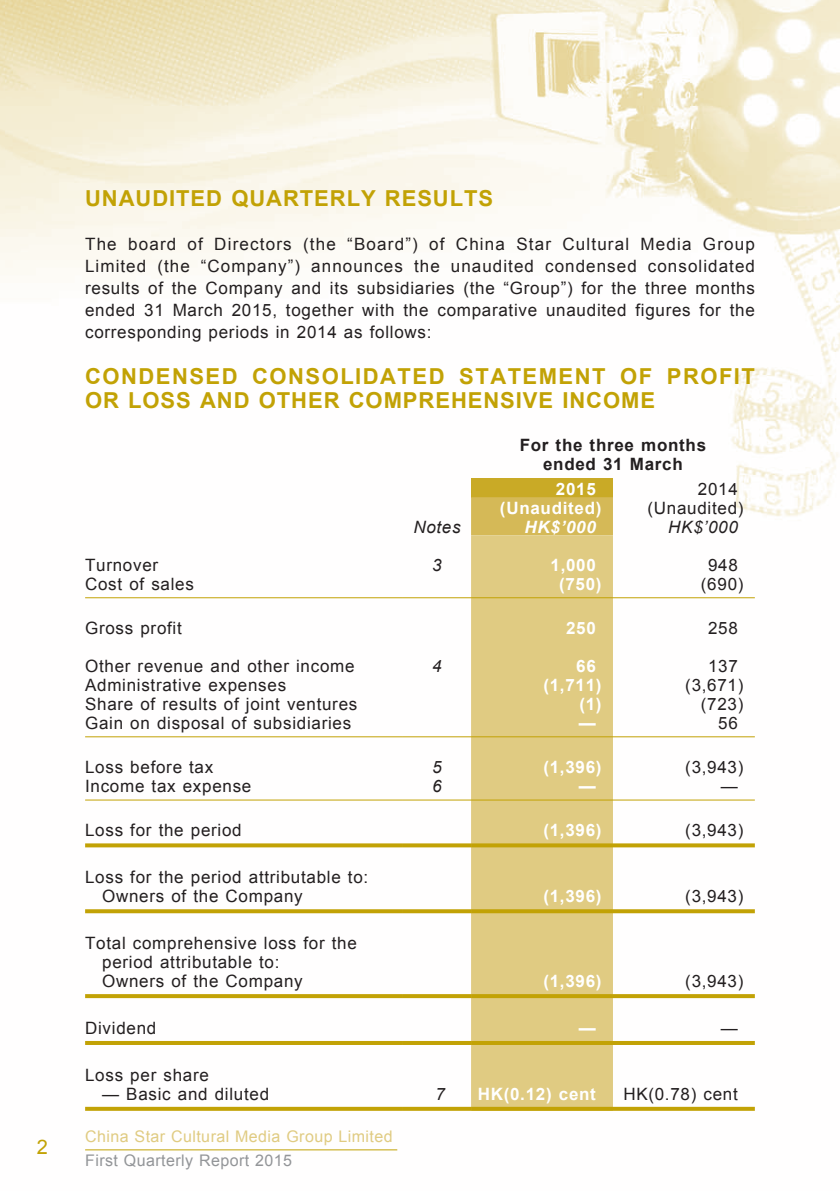
<style>
.page{position:relative;width:840px;height:1191px;background:#fff}
.page>*{position:absolute;margin:0;border:0;box-sizing:border-box;transform-origin:0 0}
.t1{font:700 22px/24px "Arial";letter-spacing:.065em;color:#c2a205}
.t2{font:700 22px "Arial";letter-spacing:.04em;color:#c2a205}
.t3{font:20px "Arial";color:#c2a205}
.t4{font:17px/22px "Arial";letter-spacing:.04em;color:#231f20}
.t5{font:700 17px "Arial";letter-spacing:.04em;color:#fff}
.t6{font:700 17px/19px "Arial";letter-spacing:.04em;color:#231f20;text-align:center}
.t7{font:italic 17px "Arial";letter-spacing:.04em;color:#231f20}
.t8{font:italic 700 17px "Arial";color:#fff}
.t9{font:16px "Arial";letter-spacing:.03em;color:#e0cb82}
.t10{font:16px "Arial";letter-spacing:.03em;color:#939598}
</style>
<div class="page">
<img style="left:0;top:0;width:839px;height:1151px">
<hr style="left:85px;top:1149px;width:312px;height:1px;background:#c2a205">
<div style="left:471px;top:478px;width:141px;height:19px;background:#c9aa26"></div>
<div style="left:471px;top:497px;width:141px;height:38px;background:#d5b957"></div>
<div style="left:471px;top:535px;width:141px;height:571px;background:#e0cb82"></div>
<hr style="left:85px;top:597px;width:318px;height:1px;background:#c2a205">
<hr style="left:403px;top:597px;width:68px;height:1px;background:#c2a205">
<hr style="left:471px;top:597px;width:141px;height:1px;background:#c2a205">
<hr style="left:612px;top:597px;width:142px;height:1px;background:#c2a205">
<hr style="left:85px;top:736px;width:318px;height:1px;background:#c2a205">
<hr style="left:403px;top:736px;width:68px;height:1px;background:#c2a205">
<hr style="left:471px;top:736px;width:141px;height:1px;background:#c2a205">
<hr style="left:612px;top:736px;width:142px;height:1px;background:#c2a205">
<hr style="left:85px;top:799px;width:318px;height:1px;background:#c2a205">
<hr style="left:403px;top:799px;width:68px;height:1px;background:#c2a205">
<hr style="left:471px;top:799px;width:141px;height:1px;background:#c2a205">
<hr style="left:612px;top:799px;width:142px;height:1px;background:#c2a205">
<svg style="left:85px;top:843px;width:318px;height:4px"></svg>
<svg style="left:403px;top:843px;width:68px;height:4px"></svg>
<svg style="left:471px;top:843px;width:141px;height:4px"></svg>
<svg style="left:612px;top:843px;width:142px;height:4px"></svg>
<svg style="left:85px;top:909px;width:318px;height:4px"></svg>
<svg style="left:403px;top:909px;width:68px;height:4px"></svg>
<svg style="left:471px;top:909px;width:141px;height:4px"></svg>
<svg style="left:612px;top:909px;width:142px;height:4px"></svg>
<svg style="left:85px;top:994px;width:318px;height:4px"></svg>
<svg style="left:403px;top:994px;width:68px;height:4px"></svg>
<svg style="left:471px;top:994px;width:141px;height:4px"></svg>
<svg style="left:612px;top:994px;width:142px;height:4px"></svg>
<hr style="left:85px;top:1041px;width:318px;height:4px;background:#c2a205">
<hr style="left:403px;top:1041px;width:68px;height:4px;background:#c2a205">
<hr style="left:471px;top:1041px;width:141px;height:4px;background:#c2a205">
<hr style="left:612px;top:1041px;width:142px;height:4px;background:#c2a205">
<svg style="left:85px;top:1106px;width:318px;height:4px"></svg>
<svg style="left:403px;top:1106px;width:68px;height:4px"></svg>
<svg style="left:471px;top:1106px;width:141px;height:4px"></svg>
<svg style="left:612px;top:1106px;width:142px;height:4px"></svg>
<p class="t3" style="left:37px;top:1134px;width:13px">2</p>
<p class="t2" style="left:85px;top:184px;width:409px">UNAUDITED QUARTERLY RESULTS</p>
<p class="t4" style="left:85px;top:233px;width:671px;text-align:justify">The board of Directors (the “Board”) of China Star Cultural Media Group Limited (the “Company”) announces the unaudited condensed consolidated results of the Company and its subsidiaries (the “Group”) for the three months ended 31 March 2015, together with the comparative unaudited figures for the corresponding periods in 2014 as follows:</p>
<p class="t1" style="left:85px;top:365px;width:671px">CONDENSED CONSOLIDATED STATEMENT OF PROFIT<br>OR LOSS AND OTHER COMPREHENSIVE INCOME</p>
<p class="t6" style="left:519px;top:436px;width:188px">For the three months ended 31 March</p>
<p class="t5" style="left:555px;top:477px;width:41px">2015</p>
<p class="t4" style="left:697px;top:478px;width:41px">2014</p>
<p class="t5" style="left:499px;top:496px;width:103px">(Unaudited)</p>
<p class="t4" style="left:647px;top:497px;width:97px">(Unaudited)</p>
<p class="t7" style="left:413px;top:516px;width:49px">Notes</p>
<p class="t8" style="left:524px;top:515px;width:73px">HK$’000</p>
<p class="t7" style="left:668px;top:516px;width:71px">HK$’000</p>
<p class="t4" style="left:85px;top:554px;width:74px">Turnover</p>
<p class="t7" style="left:432px;top:554px;width:11px">3</p>
<p class="t5" style="left:550px;top:553px;width:47px">1,000</p>
<p class="t4" style="left:707px;top:554px;width:31px">948</p>
<p class="t4" style="left:85px;top:573px;width:110px">Cost of sales</p>
<p class="t5" style="left:558px;top:572px;width:44px">(750)</p>
<p class="t4" style="left:700px;top:573px;width:44px">(690)</p>
<p class="t4" style="left:85px;top:617px;width:98px">Gross profit</p>
<p class="t5" style="left:565px;top:616px;width:31px">250</p>
<p class="t4" style="left:707px;top:617px;width:31px">258</p>
<p class="t4" style="left:85px;top:655px;width:271px">Other revenue and other income</p>
<p class="t7" style="left:432px;top:655px;width:11px">4</p>
<p class="t5" style="left:576px;top:654px;width:21px">66</p>
<p class="t4" style="left:707px;top:655px;width:31px">137</p>
<p class="t4" style="left:85px;top:674px;width:202px">Administrative expenses</p>
<p class="t5" style="left:543px;top:673px;width:60px">(1,711)</p>
<p class="t4" style="left:685px;top:674px;width:60px">(3,671)</p>
<p class="t4" style="left:85px;top:693px;width:273px">Share of results of joint ventures</p>
<p class="t5" style="left:579px;top:692px;width:24px">(1)</p>
<p class="t4" style="left:700px;top:693px;width:44px">(723)</p>
<p class="t4" style="left:85px;top:712px;width:267px">Gain on disposal of subsidiaries</p>
<p class="t5" style="left:578px;top:711px;width:18px">—</p>
<p class="t4" style="left:717px;top:712px;width:21px">56</p>
<p class="t4" style="left:85px;top:756px;width:130px">Loss before tax</p>
<p class="t7" style="left:432px;top:756px;width:11px">5</p>
<p class="t5" style="left:543px;top:755px;width:60px">(1,396)</p>
<p class="t4" style="left:685px;top:756px;width:60px">(3,943)</p>
<p class="t4" style="left:85px;top:775px;width:168px">Income tax expense</p>
<p class="t7" style="left:432px;top:775px;width:11px">6</p>
<p class="t5" style="left:578px;top:774px;width:18px">—</p>
<p class="t4" style="left:720px;top:775px;width:18px">—</p>
<p class="t4" style="left:85px;top:819px;width:158px">Loss for the period</p>
<p class="t5" style="left:543px;top:819px;width:60px">(1,396)</p>
<p class="t4" style="left:685px;top:819px;width:60px">(3,943)</p>
<p class="t4" style="left:102px;top:867px;width:267px;line-height:19px;text-indent:-17px">Loss for the period attributable to:<br>Owners of the Company</p>
<p class="t5" style="left:543px;top:884px;width:60px">(1,396)</p>
<p class="t4" style="left:685px;top:885px;width:60px">(3,943)</p>
<p class="t4" style="left:102px;top:933px;width:256px;line-height:19px;text-indent:-17px">Total comprehensive loss for the period attributable to:<br>Owners of the Company</p>
<p class="t5" style="left:543px;top:969px;width:60px">(1,396)</p>
<p class="t4" style="left:685px;top:970px;width:60px">(3,943)</p>
<p class="t4" style="left:85px;top:1017px;width:73px">Dividend</p>
<p class="t5" style="left:578px;top:1016px;width:18px">—</p>
<p class="t4" style="left:720px;top:1017px;width:18px">—</p>
<p class="t4" style="left:85px;top:1063px;width:125px">Loss per share</p>
<p class="t4" style="left:102px;top:1082px;width:168px">— Basic and diluted</p>
<p class="t7" style="left:435px;top:1082px;width:11px">7</p>
<p class="t5" style="left:477px;top:1082px;width:120px">HK(0.12) cent</p>
<p class="t4" style="left:623px;top:1082px;width:116px">HK(0.78) cent</p>
<p class="t9" style="left:85px;top:1126px;width:309px">China Star Cultural Media Group Limited</p>
<p class="t10" style="left:85px;top:1150px;width:208px">First Quarterly Report 2015</p>
</div>
